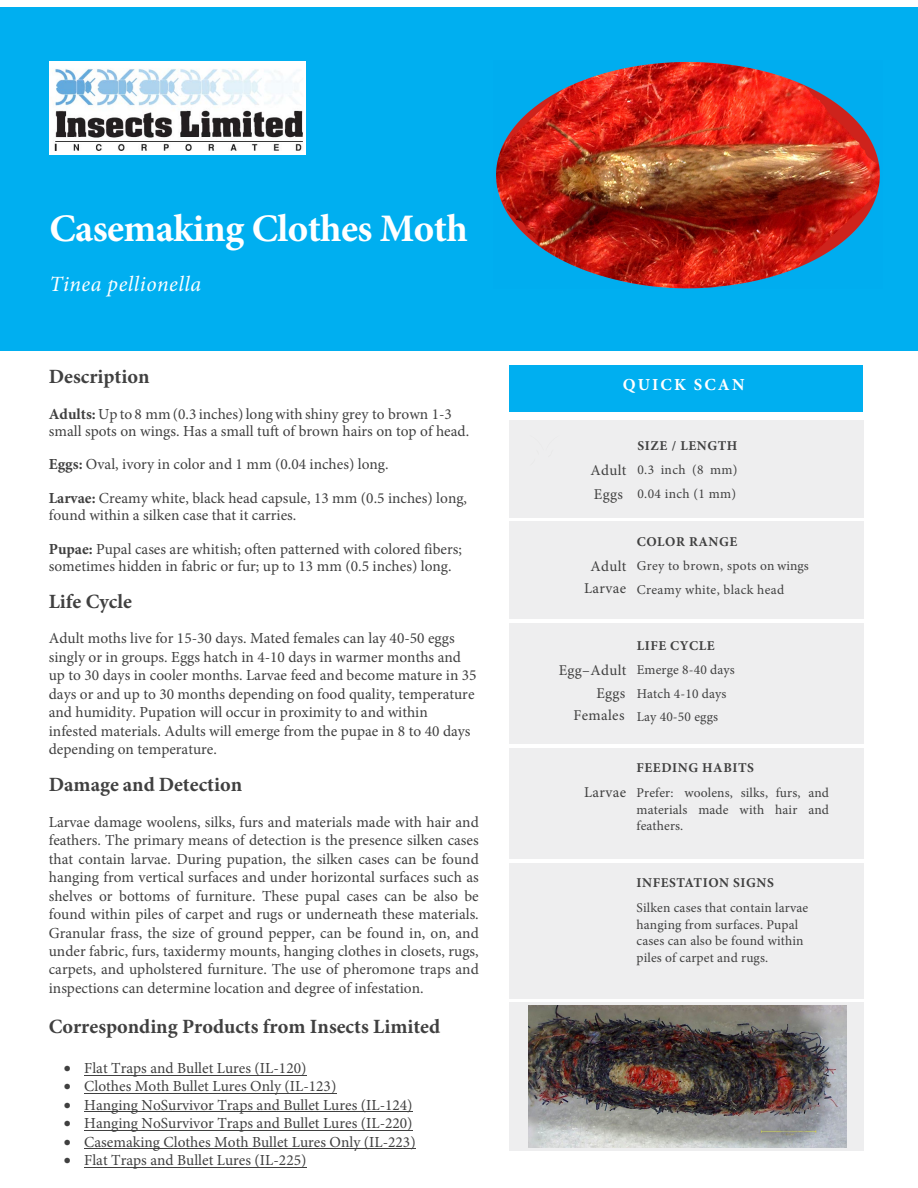
<style>
.page{position:relative;width:918px;height:1188px;background:#fff}
.page>*{position:absolute;margin:0;border:0;box-sizing:border-box;transform-origin:0 0}
.t1{font:700 39px "Minion Pro";letter-spacing:-.015em;color:#fff}
.t2{font:italic 21.75px "Minion Pro";letter-spacing:.025em;color:#fff}
.t3{font:700 20.25px "Minion Pro";color:#404040}
.t4{font:700 16.8px "Minion Pro";letter-spacing:.125em;color:#fff}
.t5{font:15.3px/18.5px "Minion Pro";color:#404040}
.t6{font:15px "Minion Pro";letter-spacing:.025em;color:#404040}
.t7{font:13.5px/23.7px "Minion Pro";letter-spacing:.01em;color:#404040}
.s1{font-weight:700}
</style>
<div class="page">
<div style="left:509px;top:365px;width:354px;height:46px;background:#00aff0"></div>
<div style="left:0;top:7px;width:918px;height:343px;background:#00aff0"></div>
<div style="left:509px;top:420px;width:354px;height:97px;background:#eeeeef"></div>
<div style="left:509px;top:623px;width:354px;height:121px;background:#eeeeef"></div>
<div style="left:509px;top:1003px;width:354px;height:148px;background:#eeeeef"></div>
<div style="left:509px;top:522px;width:354px;height:97px;background:#eeeeef"></div>
<div style="left:509px;top:748px;width:354px;height:111px;background:#eeeeef"></div>
<div style="left:509px;top:863px;width:354px;height:135px;background:#eeeeef"></div>
<img style="left:494px;top:60px;width:388px;height:229px">
<img style="left:49px;top:61px;width:256px;height:93px">
<img style="left:529px;top:1005px;width:317px;height:142px">
<hr style="left:84px;top:1075px;width:222px;height:1px;background:#404040">
<hr style="left:84px;top:1093px;width:252px;height:1px;background:#404040">
<hr style="left:84px;top:1112px;width:329px;height:1px;background:#404040">
<hr style="left:84px;top:1130px;width:329px;height:1px;background:#404040">
<hr style="left:84px;top:1148px;width:332px;height:1px;background:#404040">
<hr style="left:84px;top:1167px;width:222px;height:1px;background:#404040">
<p class="t1" style="left:49px;top:201px;width:420px">Casemaking Clothes Moth</p>
<p class="t2" style="left:49px;top:269px;width:153px">Tinea pellionella</p>
<p class="t3" style="left:49px;top:362px;width:102px">Description</p>
<p class="t5" style="left:49px;top:405px;width:422px;line-height:17.5px"><span class="s1">Adults:</span>Up to 8 mm (0.3 inches) long with shiny grey to brown 1-3 small spots on wings. Has a small tuft of brown hairs on top of head.</p>
<p class="t5" style="left:49px;top:448px;width:420px;line-height:33.5px"><span class="s1">Eggs:</span> Oval, ivory in color and 1 mm (0.04 inches) long.<br><span class="s1">Larvae:</span> Creamy white, black head capsule, 13 mm (0.5 inches) long,</p>
<p class="t5" style="left:49px;top:499px;width:415px;line-height:33.2px">found within a silken case that it carries.<br><span class="s1">Pupae:</span> Pupal cases are whitish; often patterned with colored fibers;</p>
<p class="t5" style="left:49px;top:557px;width:404px">sometimes hidden in fabric or fur; up to 13 mm (0.5 inches) long.</p>
<p class="t3" style="left:49px;top:587px;width:85px">Life Cycle</p>
<p class="t5" style="left:49px;top:629px;width:429px">Adult moths live for 15-30 days. Mated females can lay 40-50 eggs singly or in groups. Eggs hatch in 4-10 days in warmer months and up to 30 days in cooler months. Larvae feed and become mature in 35 days or and up to 30 months depending on food quality, temperature and humidity. Pupation will occur in proximity to and within infested materials. Adults will emerge from the pupae in 8 to 40 days depending on temperature.</p>
<p class="t3" style="left:49px;top:771px;width:195px">Damage and Detection</p>
<p class="t5" style="left:49px;top:813px;width:432px;text-align:justify">Larvae damage woolens, silks, furs and materials made with hair and feathers. The primary means of detection is the presence silken cases that contain larvae. During pupation, the silken cases can be found hanging from vertical surfaces and under horizontal surfaces such as shelves or bottoms of furniture. These pupal cases can be also be found within piles of carpet and rugs or underneath these materials.<br>Granular frass, the size of ground pepper, can be found in, on, and under fabric, furs, taxidermy mounts, hanging clothes in closets, rugs, carpets, and upholstered furniture. The use of pheromone traps and inspections can determine location and degree of infestation.</p>
<p class="t3" style="left:49px;top:1013px;width:393px">Corresponding Products from Insects Limited</p>
<p class="t5" style="left:64px;top:1059px;width:244px">• Flat Traps and Bullet Lures (IL-120)</p>
<p class="t5" style="left:64px;top:1077px;width:274px">• Clothes Moth Bullet Lures Only (IL-123)</p>
<p class="t5" style="left:64px;top:1096px;width:350px">• Hanging NoSurvivor Traps and Bullet Lures (IL-124)</p>
<p class="t5" style="left:64px;top:1114px;width:350px">• Hanging NoSurvivor Traps and Bullet Lures (IL-220)</p>
<p class="t5" style="left:64px;top:1133px;width:353px">• Casemaking Clothes Moth Bullet Lures Only (IL-223)</p>
<p class="t5" style="left:64px;top:1151px;width:244px">• Flat Traps and Bullet Lures (IL-225)</p>
<p class="t4" style="left:623px;top:373px;width:123px">QUICK SCAN</p>
<p class="t6" style="left:591px;top:460px;width:37px">Adult</p>
<p class="t6" style="left:594px;top:484px;width:31px">Eggs</p>
<p class="t7" style="left:638px;top:434px;width:102px;text-align:justify"><span class="s1">SIZE / LENGTH </span>0.3 inch (8 mm)<br>0.04 inch (1 mm)</p>
<p class="t6" style="left:591px;top:556px;width:37px">Adult</p>
<p class="t6" style="left:584px;top:578px;width:43px">Larvae</p>
<p class="t7" style="left:637px;top:529px;width:173px;line-height:24.3px"><span class="s1">COLOR RANGE<br></span>Grey to brown, spots on wings<br>Creamy white, black head</p>
<p class="t6" style="left:559px;top:660px;width:69px">Egg–Adult</p>
<p class="t6" style="left:596px;top:683px;width:31px">Eggs</p>
<p class="t6" style="left:574px;top:705px;width:52px">Females</p>
<p class="t7" style="left:637px;top:634px;width:100px"><span class="s1">LIFE CYCLE<br></span>Emerge 8-40 days<br>Hatch 4-10 days<br>Lay 40-50 eggs</p>
<p class="t6" style="left:584px;top:782px;width:43px">Larvae</p>
<p class="t7" style="left:637px;top:755px;width:194px;line-height:25.7px"><span class="s1">FEEDING HABITS<br></span>Prefer: woolens, silks, furs, and</p>
<p class="t7" style="left:637px;top:801px;width:194px;line-height:16.5px">materials made with hair and feathers.</p>
<p class="t7" style="left:637px;top:870px;width:173px;line-height:25.7px"><span class="s1">INFESTATION SIGNS<br></span>Silken cases that contain larvae</p>
<p class="t7" style="left:637px;top:916px;width:169px;line-height:16.5px">hanging from surfaces. Pupal cases can also be found within piles of carpet and rugs.</p>
</div>
